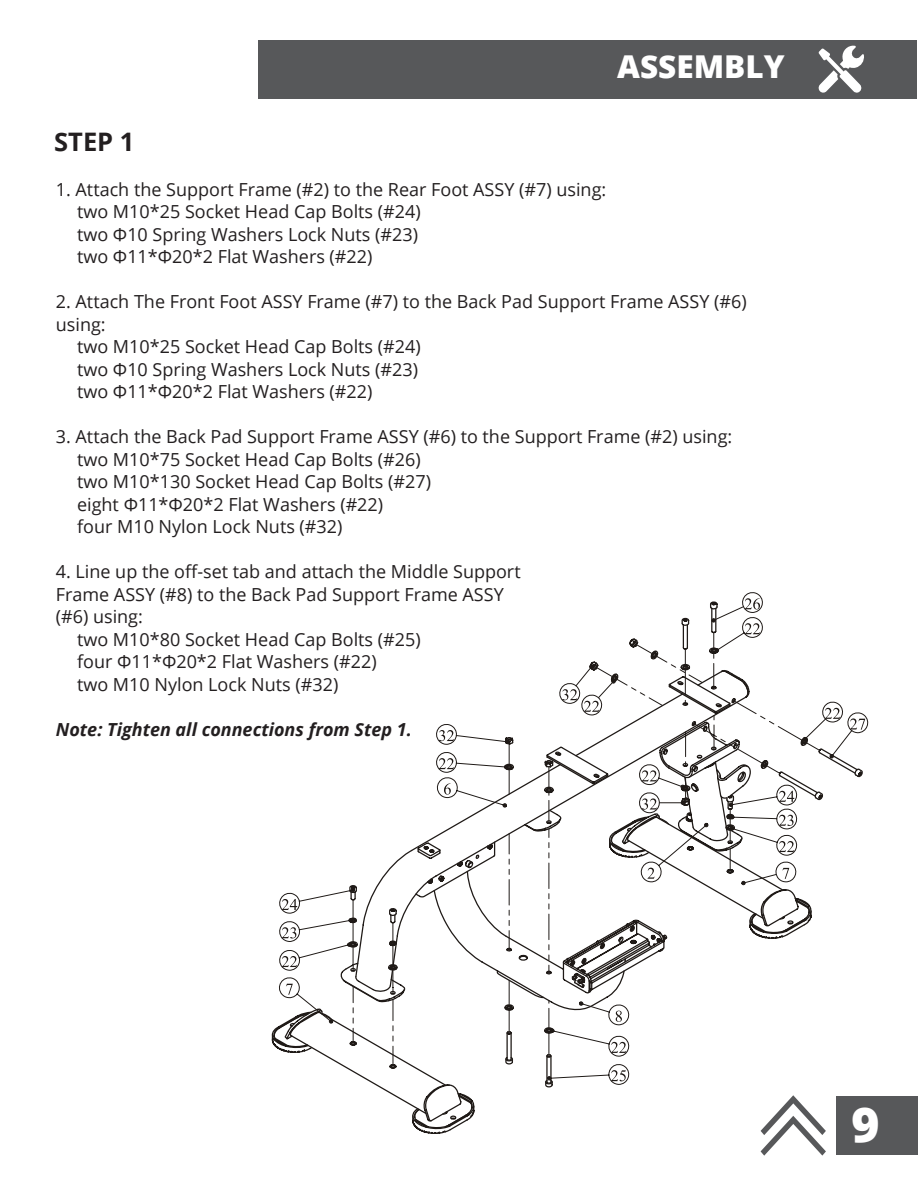
<style>
.page{position:relative;width:918px;height:1188px;background:#fff}
.page>*{position:absolute;margin:0;border:0;box-sizing:border-box;transform-origin:0 0}
.t1{font:800 48px "Open Sans";color:#fff}
.t2{font:800 31.5px "Open Sans";color:#fff}
.t3{font:700 25.5px "Open Sans";color:#231f20}
.t4{font:18px/22.5px "Open Sans";color:#231f20}
.t5{font:italic 700 18px "Open Sans";color:#231f20}
</style>
<div class="page">
<div style="left:837px;top:1096px;width:81px;height:59px;background:#57585a"></div>
<div style="left:259px;top:40px;width:658px;height:59px;background:#57585a"></div>
<svg style="left:761px;top:1122px;width:65px;height:34px"></svg>
<svg style="left:818px;top:46px;width:46px;height:47px"></svg>
<svg style="left:273px;top:885px;width:537px;height:243px"></svg>
<svg style="left:352px;top:841px;width:458px;height:243px"></svg>
<svg style="left:275px;top:888px;width:80px;height:136px"></svg>
<svg style="left:547px;top:1001px;width:85px;height:84px"></svg>
<svg style="left:426px;top:592px;width:443px;height:393px"></svg>
<p class="t3" style="left:54px;top:124px;width:82px">STEP 1</p>
<p class="t2" style="left:617px;top:43px;width:169px">ASSEMBLY</p>
<p class="t4" style="left:56px;top:178px;width:552px">1. Attach the Support Frame (#2) to the Rear Foot ASSY (#7) using:</p>
<p class="t4" style="left:77px;top:200px;width:345px">two M10*25 Socket Head Cap Bolts (#24)</p>
<p class="t4" style="left:77px;top:223px;width:343px">two Φ10 Spring Washers Lock Nuts (#23)</p>
<p class="t4" style="left:77px;top:245px;width:297px">two Φ11*Φ20*2 Flat Washers (#22)</p>
<p class="t4" style="left:56px;top:290px;width:692px">2. Attach The Front Foot ASSY Frame (#7) to the Back Pad Support Frame ASSY (#6) using:</p>
<p class="t4" style="left:77px;top:335px;width:345px">two M10*25 Socket Head Cap Bolts (#24)</p>
<p class="t4" style="left:77px;top:358px;width:343px">two Φ10 Spring Washers Lock Nuts (#23)</p>
<p class="t4" style="left:77px;top:380px;width:297px">two Φ11*Φ20*2 Flat Washers (#22)</p>
<p class="t4" style="left:56px;top:425px;width:678px">3. Attach the Back Pad Support Frame ASSY (#6) to the Support Frame (#2) using:</p>
<p class="t4" style="left:77px;top:448px;width:345px">two M10*75 Socket Head Cap Bolts (#26)</p>
<p class="t4" style="left:77px;top:470px;width:355px">two M10*130 Socket Head Cap Bolts (#27)</p>
<p class="t4" style="left:77px;top:493px;width:308px">eight Φ11*Φ20*2 Flat Washers (#22)</p>
<p class="t4" style="left:77px;top:515px;width:267px">four M10 Nylon Lock Nuts (#32)</p>
<p class="t4" style="left:56px;top:560px;width:466px">4. Line up the off-set tab and attach the Middle Support</p>
<p class="t4" style="left:56px;top:583px;width:450px">Frame ASSY (#8) to the Back Pad Support Frame ASSY</p>
<p class="t4" style="left:56px;top:605px;width:89px">(#6) using:</p>
<p class="t4" style="left:77px;top:628px;width:345px">two M10*80 Socket Head Cap Bolts (#25)</p>
<p class="t4" style="left:77px;top:650px;width:301px">four Φ11*Φ20*2 Flat Washers (#22)</p>
<p class="t4" style="left:77px;top:673px;width:263px">two M10 Nylon Lock Nuts (#32)</p>
<p class="t5" style="left:56px;top:717px;width:358px">Note: Tighten all connections from Step 1.</p>
<h1 class="t1" style="left:852px;top:1088px;width:30px">9</h1>
</div>
